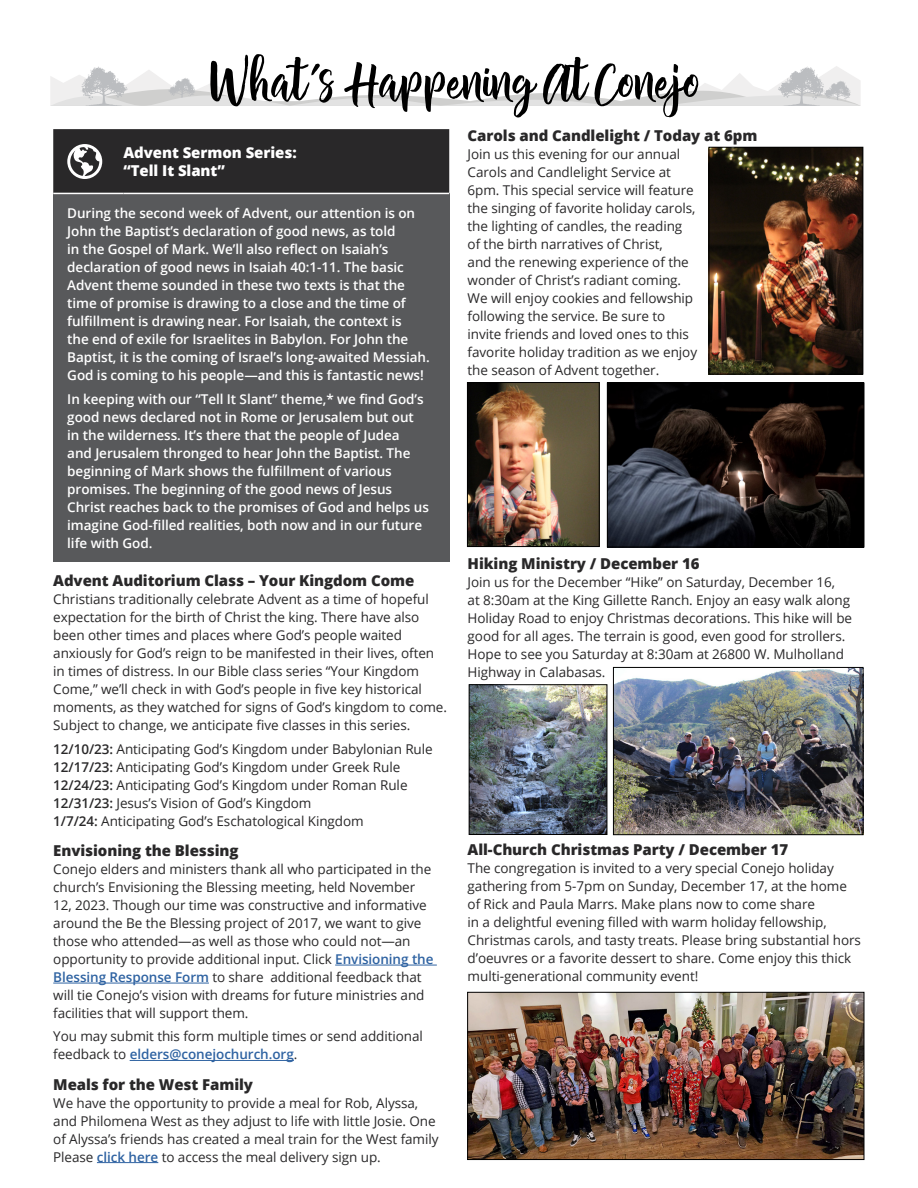
<style>
.page{position:relative;width:918px;height:1188px;background:#fff}
.page>*{position:absolute;margin:0;border:0;box-sizing:border-box;transform-origin:0 0}
.t1{font:58.05px "Chamelia Script";letter-spacing:-.005em;color:#000}
.t2{font:800 15px "Open Sans";letter-spacing:-.005em;color:#292829}
.t3{font:800 15px/18px "Open Sans";letter-spacing:-.005em;color:#fff}
.t4{font:13.5px/18px "Open Sans";letter-spacing:-.005em;color:#292829}
.t5{font:600 13.5px/18px "Open Sans";letter-spacing:-.005em;color:#fff}
.s1{font-weight:600}
.s2{font-weight:600;color:#2f63a2}
</style>
<div class="page">
<hr style="left:335px;top:965px;width:102px;height:1px;background:#2f63a2">
<hr style="left:53px;top:983px;width:156px;height:1px;background:#2f63a2">
<hr style="left:130px;top:1060px;width:164px;height:1px;background:#2f63a2">
<hr style="left:97px;top:1162px;width:61px;height:1px;background:#2f63a2">
<div style="left:53px;top:193px;width:396px;height:369px;background:#58595b"></div>
<hr style="left:53px;top:193px;width:70px;height:1px;background:#fff">
<hr style="left:123px;top:193px;width:326px;height:1px;background:#fff">
<svg style="left:53px;top:129px;width:396px;height:64px;background:#2f2e2f"></svg>
<svg style="left:50px;top:66px;width:811px;height:40px"></svg>
<img style="left:469px;top:994px;width:393px;height:164px">
<div style="left:467px;top:992px;width:397px;height:168px;border:1px solid #000"></div>
<img style="left:711px;top:149px;width:150px;height:223px">
<div style="left:709px;top:147px;width:154px;height:227px;border:1px solid #000"></div>
<img style="left:469px;top:384px;width:128px;height:161px">
<div style="left:467px;top:382px;width:132px;height:165px;border:1px solid #000"></div>
<img style="left:609px;top:385px;width:253px;height:160px">
<div style="left:607px;top:383px;width:257px;height:164px;border:1px solid #000"></div>
<img style="left:471px;top:687px;width:134px;height:146px">
<div style="left:469px;top:685px;width:138px;height:150px;border:1px solid #000"></div>
<img style="left:615px;top:669px;width:246px;height:164px">
<div style="left:613px;top:667px;width:250px;height:168px;border:1px solid #000"></div>
<h1 class="t1" style="left:210px;top:47px;width:493px">What’s Happening At Conejo</h1>
<p class="t3" style="left:123px;top:143px;width:175px">Advent Sermon Series: “Tell It Slant”</p>
<p class="t5" style="left:67px;top:204px;width:364px">During the second week of Advent, our attention is on John the Baptist’s declaration of good news, as told<br>in the Gospel of Mark. We’ll also reflect on Isaiah’s declaration of good news in Isaiah 40:1-11. The basic Advent theme sounded in these two texts is that the time of promise is drawing to a close and the time of fulfillment is drawing near. For Isaiah, the context is<br>the end of exile for Israelites in Babylon. For John the Baptist, it is the coming of Israel’s long-awaited Messiah.<br>God is coming to his people—and this is fantastic news!</p>
<p class="t5" style="left:67px;top:390px;width:363px">In keeping with our “Tell It Slant” theme,* we find God’s good news declared not in Rome or Jerusalem but out in the wilderness. It’s there that the people of Judea<br>and Jerusalem thronged to hear John the Baptist. The beginning of Mark shows the fulfillment of various promises. The beginning of the good news of Jesus Christ reaches back to the promises of God and helps us imagine God-filled realities, both now and in our future life with God.</p>
<p class="t2" style="left:53px;top:570px;width:363px">Advent Auditorium Class – Your Kingdom Come</p>
<p class="t4" style="left:53px;top:590px;width:395px">Christians traditionally celebrate Advent as a time of hopeful expectation for the birth of Christ the king. There have also been other times and places where God’s people waited anxiously for God’s reign to be manifested in their lives, often in times of distress. In our Bible class series “Your Kingdom Come,” we’ll check in with God’s people in five key historical moments, as they watched for signs of God’s kingdom to come.<br>Subject to change, we anticipate five classes in this series.</p>
<p class="t4" style="left:53px;top:740px;width:381px"><span class="s1">12/10/23:</span> Anticipating God’s Kingdom under Babylonian Rule <span class="s1">12/17/23:</span> Anticipating God’s Kingdom under Greek Rule <span class="s1">12/24/23:</span> Anticipating God’s Kingdom under Roman Rule <span class="s1">12/31/23:</span> Jesus’s Vision of God’s Kingdom<br><span class="s1">1/7/24:</span> Anticipating God’s Eschatological Kingdom</p>
<p class="t2" style="left:53px;top:839px;width:187px">Envisioning the Blessing</p>
<p class="t4" style="left:53px;top:860px;width:382px">Conejo elders and ministers thank all who participated in the church’s Envisioning the Blessing meeting, held November 12, 2023. Though our time was constructive and informative around the Be the Blessing project of 2017, we want to give those who attended—as well as those who could not—an opportunity to provide additional input. Click <span class="s2">Envisioning the Blessing Response Form</span> to share additional feedback that will tie Conejo’s vision with dreams for future ministries and facilities that will support them.</p>
<p class="t4" style="left:53px;top:1027px;width:371px">You may submit this form multiple times or send additional feedback to <span class="s2">elders@conejochurch.org</span>.</p>
<p class="t2" style="left:53px;top:1073px;width:201px">Meals for the West Family</p>
<p class="t4" style="left:53px;top:1093px;width:387px">We have the opportunity to provide a meal for Rob, Alyssa, and Philomena West as they adjust to life with little Josie. One of Alyssa’s friends has created a meal train for the West family Please <span class="s2">click here</span> to access the meal delivery sign up.</p>
<p class="t2" style="left:468px;top:124px;width:291px">Carols and Candlelight / Today at 6pm</p>
<p class="t4" style="left:468px;top:144px;width:231px">Join us this evening for our annual Carols and Candlelight Service at 6pm. This special service will feature the singing of favorite holiday carols, the lighting of candles, the reading of the birth narratives of Christ,<br>and the renewing experience of the wonder of Christ’s radiant coming.<br>We will enjoy cookies and fellowship following the service. Be sure to invite friends and loved ones to this favorite holiday tradition as we enjoy the season of Advent together.</p>
<p class="t2" style="left:468px;top:552px;width:233px">Hiking Ministry / December 16</p>
<p class="t4" style="left:468px;top:572px;width:386px">Join us for the December “Hike” on Saturday, December 16,<br>at 8:30am at the King Gillette Ranch. Enjoy an easy walk along Holiday Road to enjoy Christmas decorations. This hike will be good for all ages. The terrain is good, even good for strollers.<br>Hope to see you Saturday at 8:30am at 26800 W. Mulholland Highway in Calabasas.</p>
<p class="t2" style="left:468px;top:838px;width:322px">All-Church Christmas Party / December 17</p>
<p class="t4" style="left:468px;top:859px;width:395px">The congregation is invited to a very special Conejo holiday gathering from 5-7pm on Sunday, December 17, at the home of Rick and Paula Marrs. Make plans now to come share<br>in a delightful evening filled with warm holiday fellowship, Christmas carols, and tasty treats. Please bring substantial hors d’oeuvres or a favorite dessert to share. Come enjoy this thick multi-generational community event!</p>
</div>
